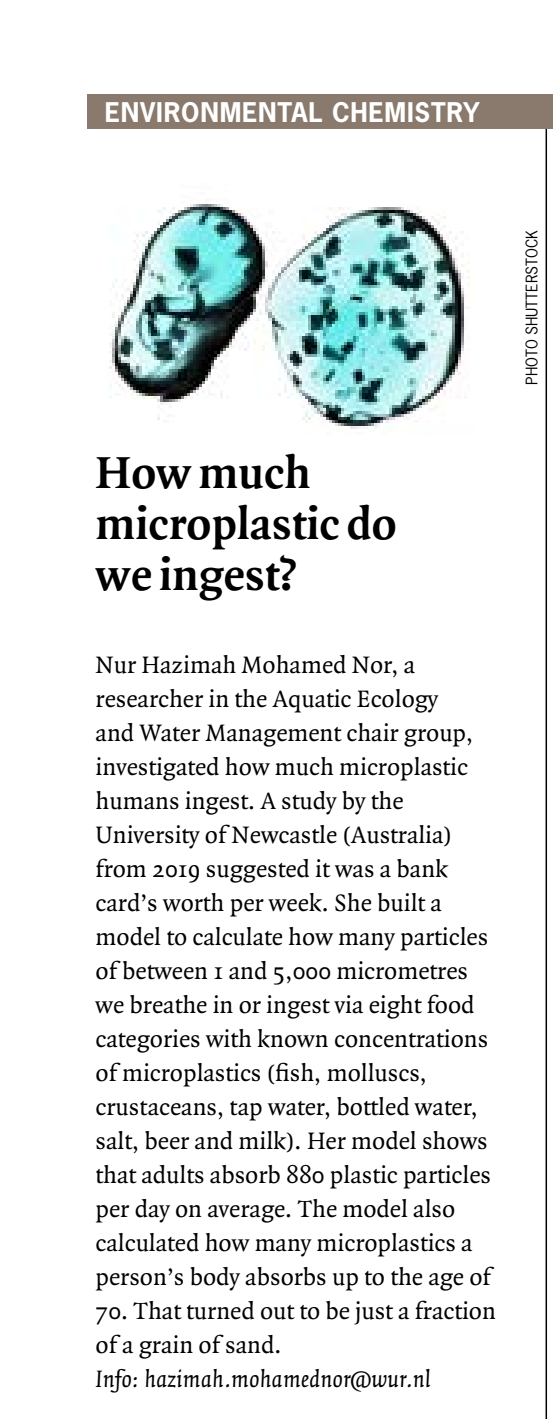
<style>
.page{position:relative;width:553px;height:1419px;background:#fff}
.page>*{position:absolute;margin:0;border:0;box-sizing:border-box;transform-origin:0 0}
.Kop_2_kortjes_H2{font:700 48px/51px "Quadraat OT";color:#000}
.Body_UK_niet_afbreke{font:25.5px/33.9px "Quadraat OT";color:#000}
.Body_contactinfo_cur{font:italic 25.5px "Quadraat OT";color:#000}
.Rubriekbalk_H1{font:700 25.5px "News Gothic Std";letter-spacing:.03em;color:#fff}
.t1{font:15px "News Gothic Std";color:#000}
</style>
<div class="page">
<hr style="left:545px;top:116px;width:2px;height:1303px;background:#000">
<div style="left:545px;top:95px;width:8px;height:34px;background:#8a7a6d"></div>
<div style="left:88px;top:95px;width:457px;height:34px;background:#8a7a6d"></div>
<img style="left:109px;top:204px;width:361px;height:225px">
<h1 class="Rubriekbalk_H1" style="left:105px;top:95px;width:377px">ENVIRONMENTAL CHEMISTRY</h1>
<h2 class="Kop_2_kortjes_H2" style="left:96px;top:448px;width:303px">How much microplastic do we ingest?</h2>
<p class="Body_UK_niet_afbreke" style="left:96px;top:648px;width:397px">Nur Hazimah Mohamed Nor, a researcher in the Aquatic Ecology<br>and Water Management chair group, investigated how much microplastic humans ingest. A study by the University of Newcastle (Australia) from 2019 suggested it was a bank card’s worth per week. She built a model to calculate how many particles of between 1 and 5,000 micrometres we breathe in or ingest via eight food categories with known concentrations of microplastics (fish, molluscs, crustaceans, tap water, bottled water, salt, beer and milk). Her model shows that adults absorb 880 plastic particles per day on average. The model also calculated how many microplastics a person’s body absorbs up to the age of</p>
<p class="Body_UK_niet_afbreke" style="left:96px;top:1295px;width:402px">70. That turned out to be just a fraction of a grain of sand.</p>
<p class="Body_contactinfo_cur" style="left:96px;top:1366px;width:337px">Info: hazimah.mohamednor@wur.nl</p>
<p class="t1" style="left:522px;top:385px;width:156px;rotate:-90deg">PHOTO SHUTTERSTOCK</p>
</div>
